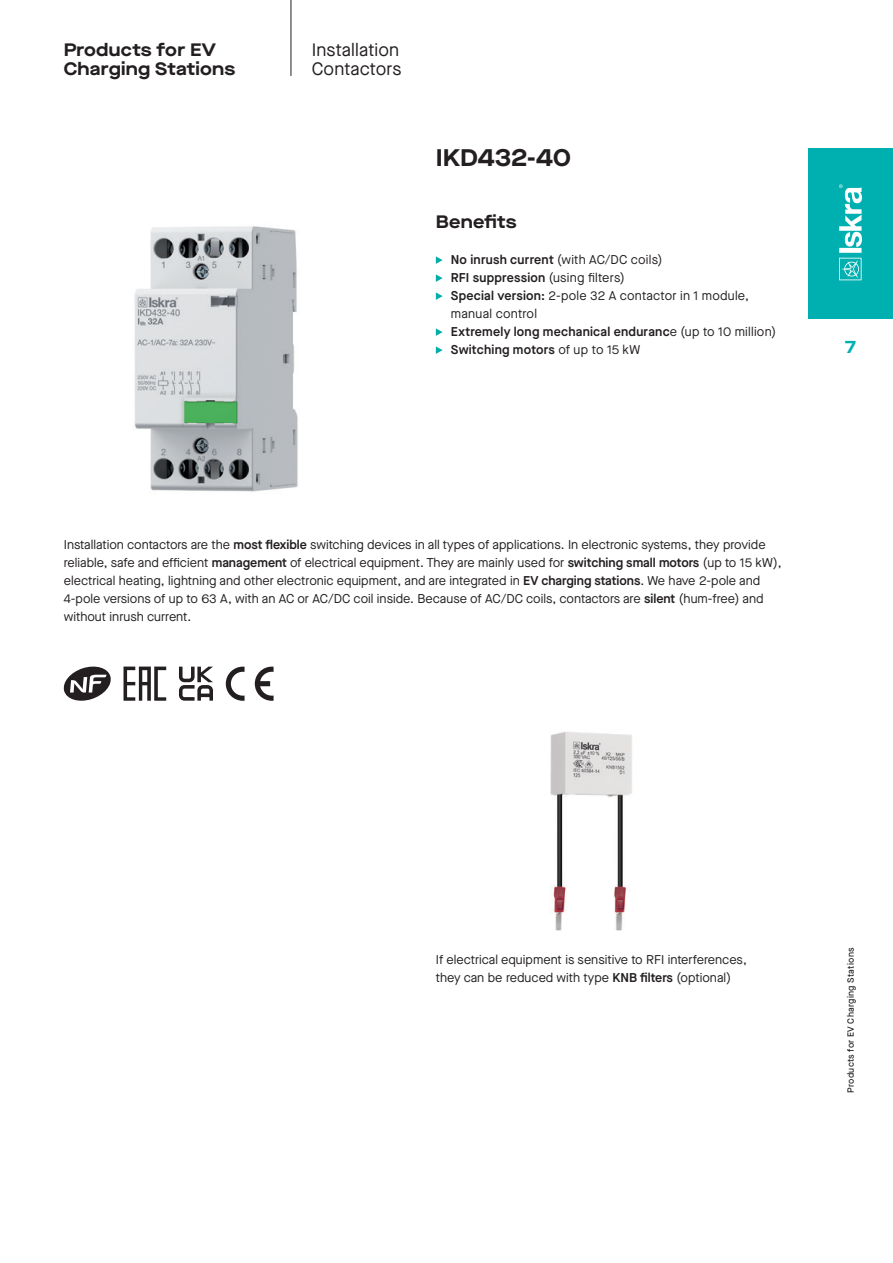
<style>
.page{position:relative;width:893px;height:1263px;background:#fff}
.page>*{position:absolute;margin:0;border:0;box-sizing:border-box;transform-origin:0 0}
.t1{font:700 expanded 24px "Maison Neue";color:#231f20}
.t2{font:700 expanded 18px/19.5px "Maison Neue";letter-spacing:.015em;color:#231f20}
.t3{font:18px "Maison Neue";letter-spacing:.01em;color:#231f20}
.t4{font:700 expanded 18px "Maison Neue";color:#00b0b0}
.t5{font:12.75px/18px "Maison Neue";color:#231f20}
.t6{font:600 12.75px "Maison Neue";letter-spacing:.02em;color:#231f20}
.t7{font:12.75px/18px "Maison Neue";letter-spacing:.02em;color:#231f20}
.t8{font:500 9px "Maison Neue";letter-spacing:.035em;color:#231f20}
.s1{font-weight:600}
.s2{font-weight:400}
</style>
<div class="page">
<svg style="left:436px;top:256px;width:7px;height:8px"></svg>
<svg style="left:436px;top:274px;width:7px;height:8px"></svg>
<svg style="left:436px;top:292px;width:7px;height:8px"></svg>
<svg style="left:436px;top:328px;width:7px;height:8px"></svg>
<svg style="left:436px;top:346px;width:7px;height:8px"></svg>
<img style="left:134px;top:226px;width:164px;height:266px">
<hr style="left:291px;top:0;width:1px;height:76px;background:#231f20">
<svg style="left:123px;top:666px;width:43px;height:35px"></svg>
<svg style="left:226px;top:667px;width:19px;height:34px"></svg>
<svg style="left:255px;top:667px;width:19px;height:34px"></svg>
<svg style="left:63px;top:666px;width:48px;height:35px"></svg>
<svg style="left:179px;top:667px;width:34px;height:34px"></svg>
<img style="left:550px;top:732px;width:82px;height:199px">
<div style="left:808px;top:149px;width:85px;height:170px;background:#00b0b0"></div>
<svg style="left:839px;top:184px;width:23px;height:96px"></svg>
<p class="t2" style="left:64px;top:39px;width:173px">Products for EV<br>Charging Stations</p>
<p class="t3" style="left:312px;top:37px;width:89px">Installation</p>
<p class="t3" style="left:312px;top:57px;width:91px">Contactors</p>
<p class="t1" style="left:436px;top:141px;width:136px">IKD432-40</p>
<p class="t2" style="left:436px;top:211px;width:82px">Benefits</p>
<p class="t5" style="left:451px;top:250px;width:213px"><span class="s1">No inrush current</span> (with AC/DC coils)</p>
<p class="t6" style="left:451px;top:269px;width:175px">RFI suppression <span class="s2">(using filters)</span></p>
<p class="t7" style="left:451px;top:286px;width:300px"><span class="s1">Special version:</span> 2-pole 32 A contactor in 1 module, manual control</p>
<p class="t6" style="left:451px;top:323px;width:327px">Extremely long mechanical enduranc<span class="s2">e (up to 10 million)</span></p>
<p class="t6" style="left:451px;top:341px;width:191px">Switching motors <span class="s2">of up to 15 kW</span></p>
<h2 class="t4" style="left:845px;top:334px;width:12px">7</h2>
<p class="t5" style="left:64px;top:536px;width:719px">Installation contactors are the <span class="s1">most flexible</span> switching devices in all types of applications. In electronic systems, they provide reliable, safe and efficient <span class="s1">management</span> of electrical equipment. They are mainly used for <span class="s1">switching small motors</span> (up to 15 kW), electrical heating, lightning and other electronic equipment, and are integrated in <span class="s1">EV charging stations</span>. We have 2-pole and 4-pole versions of up to 63 A, with an AC or AC/DC coil inside. Because of AC/DC coils, contactors are <span class="s1">silent</span> (hum-free) and without inrush current.</p>
<p class="t5" style="left:436px;top:950px;width:312px">If electrical equipment is sensitive to RFI interferences,</p>
<p class="t5" style="left:436px;top:968px;width:297px">they can be reduced with type <span class="s1">KNB filters</span> (optional)</p>
<p class="t8" style="left:844px;top:1093px;width:147px;rotate:-90deg">Products for EV Charging Stations</p>
</div>
